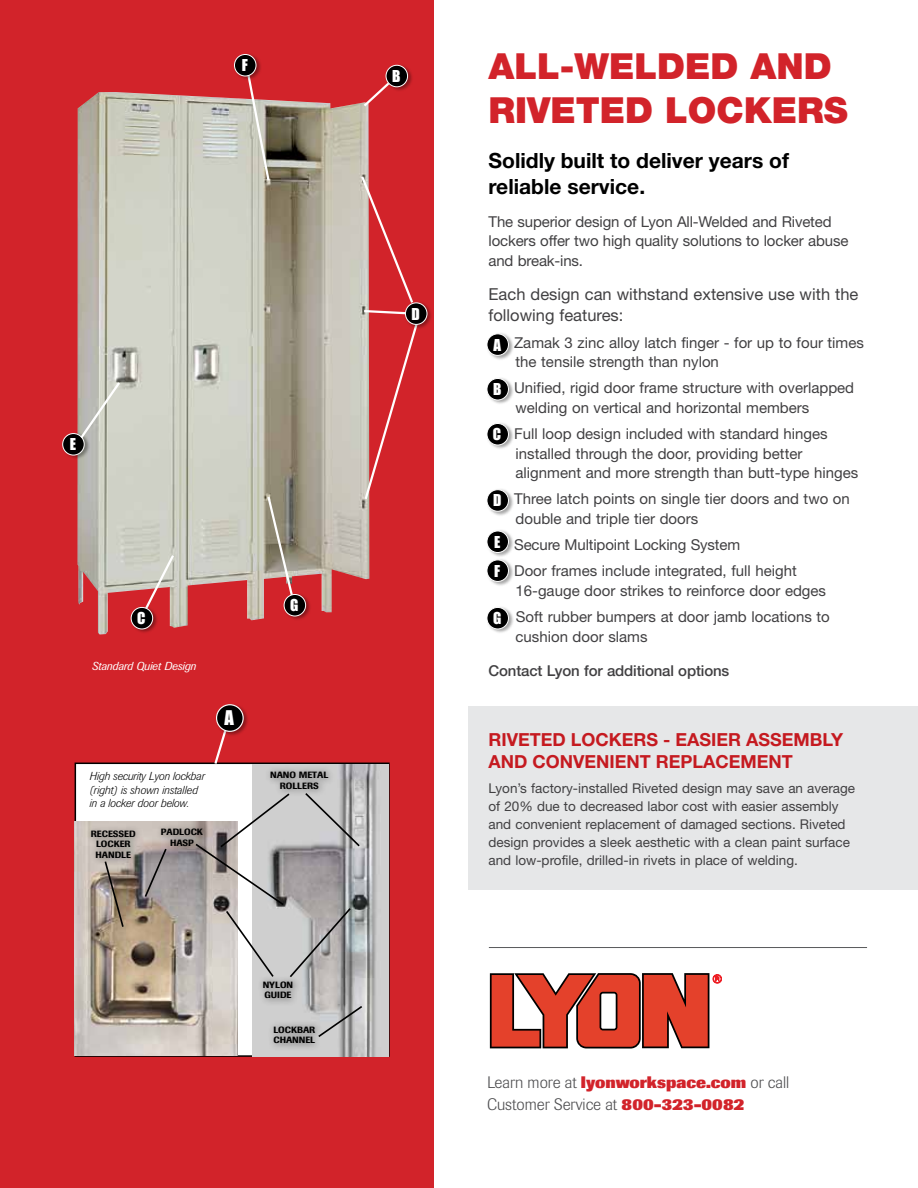
<style>
.page{position:relative;width:918px;height:1188px;background:#fff}
.page>*{position:absolute;margin:0;border:0;box-sizing:border-box;transform-origin:0 0}
.t1{font:900 36px/43.2px "Helvetica Neue";color:#d2232a}
.t2{font:700 21px/25.5px "Helvetica Neue";color:#000}
.t3{font:18.6px "Impact";color:#fff}
.t4{font:700 18px/22.5px "Helvetica Neue";color:#c51a20}
.t5{font:300 16.5px/22.5px "Imago";color:#4d4d4f}
.t6{font:16.5px/21px "Helvetica Neue";color:#414042}
.t7{font:15px/19.5px "Helvetica Neue";color:#414042}
.t8{font:500 15px "Helvetica Neue";letter-spacing:-.01em;color:#414042}
.t9{font:15px "Impact";color:#fff}
.t10{font:13.5px/18px "Helvetica Neue";color:#414042}
.t11{font:italic 300 11.4px/13.6px "Imago";letter-spacing:-.01em;color:#000}
.t12{font:italic 11.4px "Imago";letter-spacing:-.01em;color:#fff}
.t13{font:500 9px/10.4px "Imago";color:#000;text-align:center}
.s1{font-family:"Impact";color:#fff}
.s2{font-weight:800;color:#d2232a}
</style>
<div class="page">
<div style="left:469px;top:706px;width:449px;height:184px;background:#e6e7e8"></div>
<div style="left:0;top:0;width:433px;height:1188px;background:#d2232a"></div>
<div style="left:75px;top:763px;width:314px;height:293px;background:#fff"></div>
<svg style="left:490px;top:973px;width:232px;height:76px"></svg>
<hr style="left:489px;top:947px;width:378px;height:1px;background:#58595b">
<img style="left:77px;top:92px;width:292px;height:542px">
<div style="left:486px;top:332px;width:29px;height:28px;background:#000;opacity:.36"></div>
<div style="left:487px;top:334px;width:21px;height:21px;background:#000;border-radius:50%"></div>
<div style="left:486px;top:333px;width:23px;height:23px;border:1px solid #fff;border-radius:50%"></div>
<div style="left:486px;top:422px;width:29px;height:28px;background:#000;opacity:.36"></div>
<div style="left:487px;top:423px;width:21px;height:22px;background:#000;border-radius:50%"></div>
<div style="left:486px;top:423px;width:23px;height:22px;border:1px solid #fff;border-radius:50%"></div>
<div style="left:486px;top:529px;width:29px;height:29px;background:#000;opacity:.36"></div>
<div style="left:487px;top:531px;width:21px;height:22px;background:#000;border-radius:50%"></div>
<div style="left:486px;top:531px;width:23px;height:22px;border:1px solid #fff;border-radius:50%"></div>
<div style="left:486px;top:605px;width:29px;height:29px;background:#000;opacity:.36"></div>
<div style="left:487px;top:607px;width:21px;height:22px;background:#000;border-radius:50%"></div>
<div style="left:486px;top:607px;width:23px;height:22px;border:1px solid #fff;border-radius:50%"></div>
<div style="left:486px;top:376px;width:29px;height:29px;background:#000;opacity:.36"></div>
<div style="left:487px;top:378px;width:21px;height:22px;background:#000;border-radius:50%"></div>
<div style="left:486px;top:378px;width:23px;height:22px;border:1px solid #fff;border-radius:50%"></div>
<div style="left:62px;top:432px;width:28px;height:28px;background:#000;opacity:.36"></div>
<div style="left:63px;top:434px;width:21px;height:21px;background:#000;border-radius:50%"></div>
<div style="left:62px;top:433px;width:23px;height:23px;border:1px solid #fff;border-radius:50%"></div>
<div style="left:486px;top:488px;width:29px;height:28px;background:#000;opacity:.36"></div>
<div style="left:487px;top:490px;width:21px;height:21px;background:#000;border-radius:50%"></div>
<div style="left:486px;top:489px;width:23px;height:23px;border:1px solid #fff;border-radius:50%"></div>
<div style="left:486px;top:558px;width:29px;height:29px;background:#000;opacity:.36"></div>
<div style="left:487px;top:560px;width:21px;height:21px;background:#000;border-radius:50%"></div>
<div style="left:486px;top:559px;width:23px;height:23px;border:1px solid #fff;border-radius:50%"></div>
<svg style="left:213px;top:737px;width:20px;height:28px"></svg>
<svg style="left:78px;top:380px;width:44px;height:61px;background:#c4c5bc"></svg>
<svg style="left:359px;top:174px;width:58px;height:328px"></svg>
<svg style="left:143px;top:553px;width:33px;height:59px"></svg>
<svg style="left:361px;top:78px;width:25px;height:31px"></svg>
<svg style="left:245px;top:81px;width:26px;height:102px"></svg>
<svg style="left:266px;top:494px;width:29px;height:105px"></svg>
<div style="left:216px;top:703px;width:33px;height:34px;background:#000;opacity:.36"></div>
<div style="left:217px;top:705px;width:26px;height:26px;background:#000;border-radius:50%"></div>
<div style="left:216px;top:704px;width:28px;height:28px;border:1px solid #fff;border-radius:50%"></div>
<img style="left:252px;top:764px;width:137px;height:293px">
<img style="left:75px;top:821px;width:162px;height:234px">
<div style="left:268px;top:1019px;width:56px;height:33px;background:#000;opacity:.5"></div>
<div style="left:264px;top:765px;width:72px;height:32px;background:#000;opacity:.5"></div>
<div style="left:257px;top:975px;width:45px;height:32px;background:#000;opacity:.5"></div>
<div style="left:155px;top:823px;width:56px;height:31px;background:#000;opacity:.5"></div>
<div style="left:85px;top:824px;width:59px;height:42px;background:#000;opacity:.5"></div>
<svg style="left:103px;top:860px;width:22px;height:69px;background:#96887a"></svg>
<svg style="left:316px;top:1004px;width:48px;height:35px;background:#b4b4b5"></svg>
<svg style="left:143px;top:847px;width:25px;height:52px"></svg>
<svg style="left:194px;top:791px;width:167px;height:188px;background:#bab8b8"></svg>
<div style="left:234px;top:52px;width:28px;height:29px;background:#000;opacity:.36"></div>
<div style="left:234px;top:54px;width:22px;height:22px;background:#000;border-radius:50%"></div>
<div style="left:234px;top:54px;width:22px;height:22px;border:1px solid #fff;border-radius:50%"></div>
<div style="left:284px;top:592px;width:28px;height:29px;background:#000;opacity:.36"></div>
<div style="left:284px;top:594px;width:22px;height:22px;background:#000;border-radius:50%"></div>
<div style="left:284px;top:594px;width:22px;height:22px;border:1px solid #fff;border-radius:50%"></div>
<div style="left:386px;top:63px;width:28px;height:29px;background:#000;opacity:.36"></div>
<div style="left:386px;top:65px;width:22px;height:22px;background:#000;border-radius:50%"></div>
<div style="left:386px;top:65px;width:22px;height:22px;border:1px solid #fff;border-radius:50%"></div>
<div style="left:131px;top:605px;width:28px;height:29px;background:#000;opacity:.36"></div>
<div style="left:131px;top:607px;width:22px;height:22px;background:#000;border-radius:50%"></div>
<div style="left:131px;top:607px;width:22px;height:22px;border:1px solid #fff;border-radius:50%"></div>
<div style="left:405px;top:301px;width:28px;height:28px;background:#000;opacity:.36"></div>
<div style="left:405px;top:303px;width:22px;height:21px;background:#000;border-radius:50%"></div>
<div style="left:405px;top:302px;width:22px;height:23px;border:1px solid #fff;border-radius:50%"></div>
<p class="t9" style="left:242px;top:54px;width:7px">F</p>
<p class="t9" style="left:392px;top:64px;width:10px">B</p>
<p class="t9" style="left:70px;top:433px;width:8px">E</p>
<p class="t9" style="left:137px;top:607px;width:10px">C</p>
<p class="t12" style="left:92px;top:660px;width:106px">Standard Quiet Design</p>
<p class="t11" style="left:89px;top:769px;width:117px">High security Lyon lockbar (right) is shown installed in a locker door below.</p>
<p class="t13" style="left:91px;top:829px;width:46px">RECESSED<br>LOCKER<br>HANDLE</p>
<p class="t13" style="left:161px;top:827px;width:44px">PADLOCK<br>HASP</p>
<p class="t3" style="left:224px;top:704px;width:11px">A</p>
<p class="t9" style="left:290px;top:594px;width:10px">G</p>
<p class="t13" style="left:270px;top:770px;width:59px">NANO METAL<br>ROLLERS</p>
<p class="t13" style="left:263px;top:979px;width:32px;text-align:left">NYLON<br>GUIDE</p>
<p class="t13" style="left:273px;top:1024px;width:43px;text-align:left">LOCKBAR<br>CHANNEL</p>
<p class="t9" style="left:412px;top:302px;width:10px">D</p>
<h1 class="t1" style="left:489px;top:45px;width:361px">ALL-WELDED AND<br>RIVETED LOCKERS</h1>
<h2 class="t2" style="left:489px;top:148px;width:302px">SOLIDLY BUILT TO DELIVER YEARS OF<br>RELIABLE SERVICE.</h2>
<p class="t7" style="left:489px;top:212px;width:361px">The superior design of Lyon All-Welded and Riveted lockers offer two high quality solutions to locker abuse and break-ins.</p>
<p class="t6" style="left:489px;top:284px;width:371px">Each design can withstand extensive use with the following features:</p>
<p class="t7" style="left:516px;top:332px;width:350px;text-indent:-14px">• Zamak 3 zinc alloy latch finger - for up to four times the tensile strength than nylon</p>
<p class="t7" style="left:516px;top:378px;width:340px;text-indent:-14px">• Unified, rigid door frame structure with overlapped welding on vertical and horizontal members</p>
<p class="t7" style="left:516px;top:424px;width:344px;text-indent:-23px"><span class="s1">C</span>• Full loop design included with standard hinges installed through the door, providing better alignment and more strength than butt-type hinges</p>
<p class="t7" style="left:516px;top:489px;width:336px;text-indent:-14px">• Three latch points on single tier doors and two on double and triple tier doors</p>
<p class="t7" style="left:514px;top:531px;width:284px;line-height:26.2px;text-indent:-12px">• Secure Multipoint Locking System<br>Door frames include integrated, full height</p>
<p class="t7" style="left:516px;top:577px;width:316px;line-height:26.2px">16-gauge door strikes to reinforce door edges<br>Soft rubber bumpers at door jamb locations to</p>
<p class="t7" style="left:516px;top:626px;width:133px">cushion door slams</p>
<p class="t8" style="left:489px;top:662px;width:242px">Contact Lyon for additional options</p>
<p class="t9" style="left:493px;top:333px;width:9px">A</p>
<p class="t9" style="left:493px;top:378px;width:10px">B</p>
<p class="t9" style="left:493px;top:489px;width:10px">D</p>
<p class="t9" style="left:494px;top:530px;width:8px">E</p>
<p class="t9" style="left:494px;top:559px;width:7px">F</p>
<p class="t9" style="left:493px;top:607px;width:10px">G</p>
<p class="t4" style="left:489px;top:728px;width:271px">RIVETED LOCKERS - EASIER ASS</p>
<p class="t4" style="left:489px;top:728px;width:356px;text-indent:293px">EMBLY<br>AND CONVENIENT REPLACEMENT</p>
<p class="t10" style="left:489px;top:779px;width:368px">Lyon’s factory-installed Riveted design may save an average of 20% due to decreased labor cost with easier assembly and convenient replacement of damaged sections. Riveted design provides a sleek aesthetic with a clean paint surface and low-profile, drilled-in rivets in place of welding.</p>
<p class="t5" style="left:487px;top:1071px;width:304px">Learn more at <span class="s2">lyonworkspace.com</span> or call<br>Customer Service at <span class="s2">800-323-0082</span></p>
</div>
